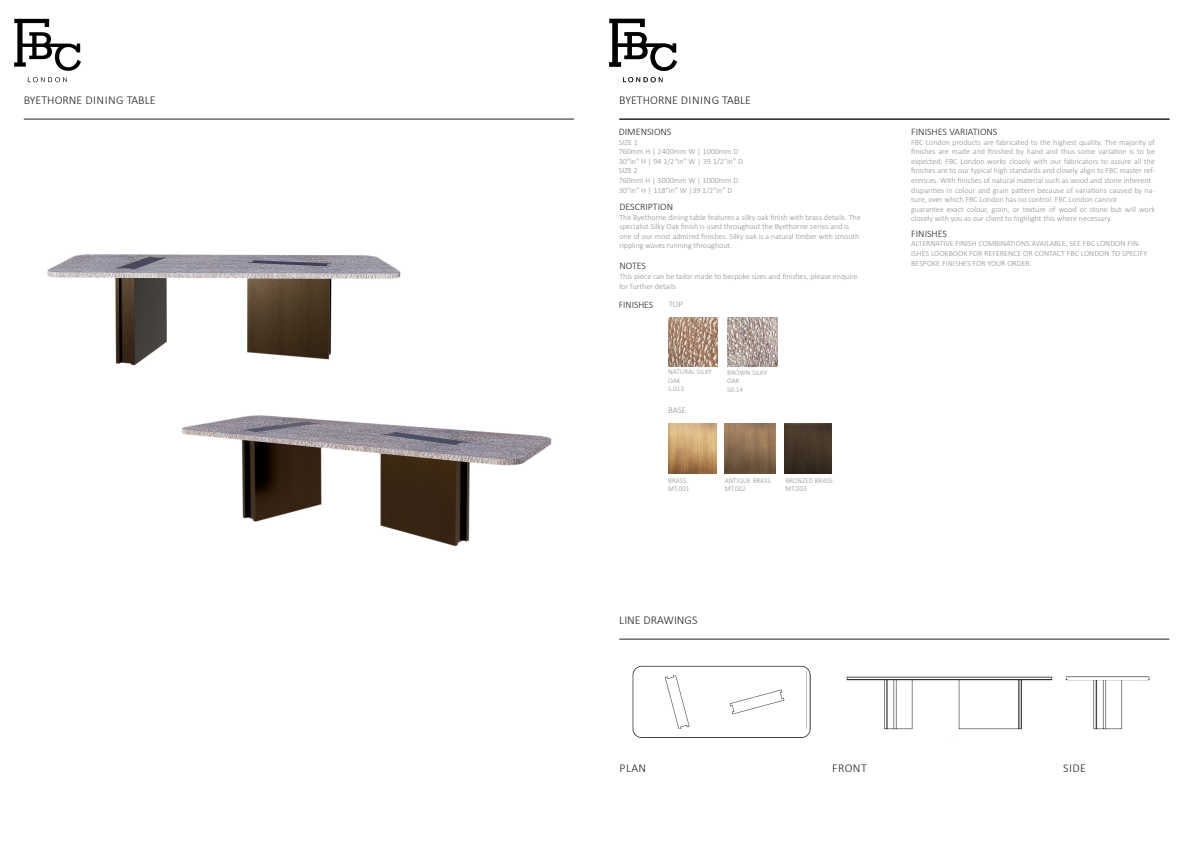
<style>
.page{position:relative;width:1191px;height:842px;background:#fff}
.page>*{position:absolute;margin:0;border:0;box-sizing:border-box;transform-origin:0 0}
.t1{font:300 12px "Calibri";color:#231f20}
.t2{font:300 10px "Calibri";color:#231f20}
.t3{font:300 10px "Calibri";color:#231f20;scale:.96 1}
.t4{font:300 8.8px "Calibri";color:#8e9091}
.t5{font:300 8.5px "Calibri";color:#8e9091}
.t6{font:300 8px/9.6px "Calibri";color:#8e9091}
.t7{font:300 7.3px "Calibri";color:#8e9091}
.t8{font:300 7.1px/8.5px "Calibri";color:#8e9091}
</style>
<div class="page">
<img style="left:14px;top:18px;width:67px;height:65px">
<hr style="left:24px;top:119px;width:550px;height:1px;background:#231f20">
<img style="left:609px;top:18px;width:68px;height:65px">
<hr style="left:619px;top:119px;width:550px;height:1px;background:#231f20">
<hr style="left:619px;top:639px;width:550px;height:1px;background:#231f20">
<img style="left:181px;top:415px;width:371px;height:132px">
<img style="left:47px;top:254px;width:354px;height:112px">
<img style="left:668px;top:423px;width:48px;height:51px">
<img style="left:784px;top:423px;width:47px;height:51px">
<img style="left:724px;top:423px;width:51px;height:51px">
<img style="left:669px;top:317px;width:48px;height:49px">
<img style="left:727px;top:317px;width:50px;height:49px">
<img style="left:632px;top:665px;width:179px;height:73px">
<hr style="left:636px;top:670px;width:170px;height:4px;background:#fff">
<hr style="left:637px;top:729px;width:169px;height:4px;background:#fff">
<hr style="left:636px;top:670px;width:4px;height:62px;background:#fff">
<div style="left:801px;top:670px;width:5px;height:62px;background:#fff"></div>
<img style="left:846px;top:676px;width:207px;height:54px">
<img style="left:1065px;top:676px;width:85px;height:54px">
<img style="left:1066px;top:676px;width:82px;height:1px">
<p class="t1" style="left:24px;top:93px;width:133px">BYETHORNE DINING TABLE</p>
<p class="t1" style="left:619px;top:93px;width:133px">BYETHORNE DINING TABLE</p>
<p class="t2" style="left:619px;top:126px;width:54px">DIMENSIONS</p>
<p class="t6" style="left:619px;top:137px;width:21px">SIZE 1</p>
<p class="t6" style="left:619px;top:147px;width:121px">760mm H | 2400mm W | 1000mm D</p>
<p class="t6" style="left:619px;top:156px;width:126px">30“in” H | 94 1/2“in” W | 39 1/2“in” D</p>
<p class="t6" style="left:619px;top:166px;width:21px">SIZE 2</p>
<p class="t6" style="left:619px;top:176px;width:121px">760mm H | 3000mm W | 1000mm D</p>
<p class="t6" style="left:619px;top:185px;width:115px">30“in” H | 118“in” W |39 1/2“in” D</p>
<p class="t2" style="left:619px;top:200px;width:55px">DESCRIPTION</p>
<p class="t6" style="left:619px;top:212px;width:243px">The Byethorne dining table features a silky oak finish with brass details. The specialist Silky Oak finish is used throughout the Byethorne series and is one of our most admired finishes. Silky oak is a natural timber with smooth rippling waves running throughout.</p>
<p class="t2" style="left:619px;top:260px;width:28px">NOTES</p>
<p class="t6" style="left:619px;top:271px;width:240px">This piece can be tailor made to bespoke sizes and finishes, please enquire for further details</p>
<p class="t3" style="left:619px;top:299px;width:37px">FINISHES</p>
<p class="t5" style="left:669px;top:299px;width:15px">TOP</p>
<p class="t8" style="left:668px;top:367px;width:45px">NATURAL SILKY<br>OAK</p>
<p class="t8" style="left:668px;top:385px;width:18px">S.013</p>
<p class="t4" style="left:668px;top:405px;width:19px">BASE</p>
<p class="t8" style="left:727px;top:368px;width:41px">BROWN SILKY<br>OAK</p>
<p class="t8" style="left:727px;top:385px;width:18px">S0.14</p>
<p class="t7" style="left:668px;top:476px;width:20px">BRASS</p>
<p class="t7" style="left:668px;top:484px;width:23px">MT.001</p>
<p class="t7" style="left:724px;top:476px;width:48px">ANTIQUE BRASS</p>
<p class="t7" style="left:724px;top:484px;width:23px">MT.002</p>
<p class="t7" style="left:785px;top:476px;width:49px">BRONZED BRASS</p>
<p class="t7" style="left:785px;top:484px;width:23px">MT.003</p>
<p class="t1" style="left:619px;top:613px;width:80px">LINE DRAWINGS</p>
<p class="t2" style="left:911px;top:126px;width:88px">FINISHES VARIATIONS</p>
<p class="t6" style="left:911px;top:137px;width:245px;text-align:justify">FBC London products are fabricated to the highest quality. The majority of finishes are made and finished by hand and thus some variation is to be expected. FBC London works closely with our fabricators to assure all the finishes are to our typical high standards and closely align to FBC master ref&shy;erences. With finishes of natural material such as wood and stone inherent</p>
<p class="t6" style="left:911px;top:185px;width:245px">disparities in colour and grain pattern because of variations caused by na&shy;ture, over which FBC London has no control. FBC London cannot</p>
<p class="t6" style="left:911px;top:204px;width:245px">guarantee exact colour, grain, or texture of wood or stone but will work closely with you as our client to highlight this where necessary.</p>
<p class="t2" style="left:911px;top:227px;width:37px">FINISHES</p>
<p class="t6" style="left:911px;top:239px;width:237px">ALTERNATIVE FINISH COMBINATIONS AVAILABLE, SEE FBC LONDON FIN-<br>ISHES LOOKBOOK FOR REFERENCE OR CONTACT FBC LONDON TO SPECIFY<br>BESPOKE FINISHES FOR YOUR ORDER.</p>
<p class="t1" style="left:619px;top:760px;width:28px">PLAN</p>
<p class="t1" style="left:832px;top:760px;width:36px">FRONT</p>
<p class="t1" style="left:1063px;top:760px;width:24px">SIDE</p>
</div>
